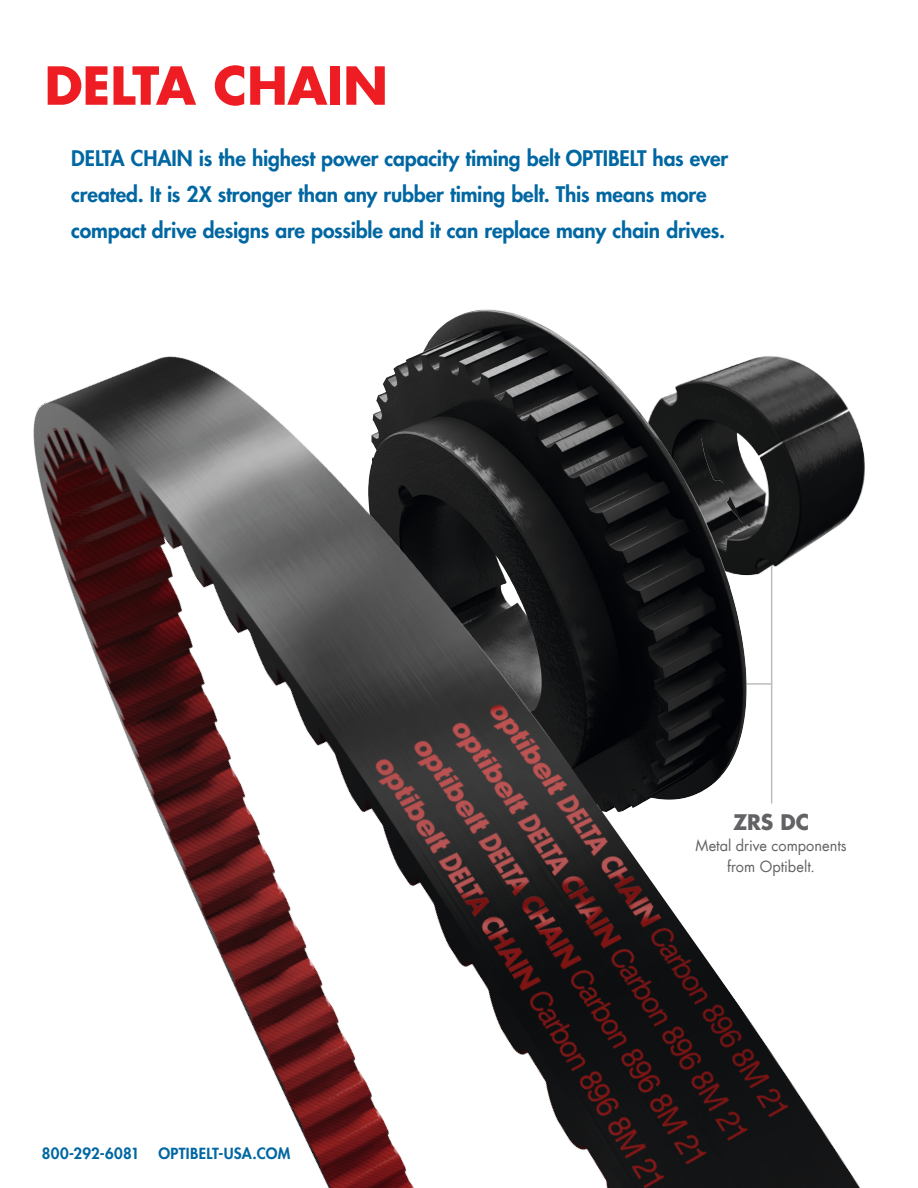
<style>
.page{position:relative;width:918px;height:1188px;background:#fff}
.page>*{position:absolute;margin:0;border:0;box-sizing:border-box;transform-origin:0 0}
.t1{font:700 51px "Futura Com";letter-spacing:-.01em;color:#ee1d23}
.Titel_DIN_A4{font:800 21px/36px "Futura Com";letter-spacing:-.005em;color:#0067a2}
.t2{font:700 21px "Futura Com";color:#636366}
.t3{font:15px "Futura Com";color:#636366}
.Webadresse_DIN_A4{font:800 15px "Futura Com";letter-spacing:.02em;color:#0067a2}
</style>
<div class="page">
<img style="left:33px;top:309px;width:832px;height:879px">
<p class="t1" style="left:44px;top:46px;width:345px">DELTA CHAIN</p>
<p class="Titel_DIN_A4" style="left:71px;top:139px;width:658px">DELTA CHAIN is the highest power capacity timing belt OPTIBELT has ever created. It is 2X stronger than any rubber timing belt. This means more</p>
<p class="Titel_DIN_A4" style="left:71px;top:211px;width:655px">compact drive designs are possible and it can replace many chain drives.</p>
<p class="Webadresse_DIN_A4" style="left:42px;top:1142px;width:99px">800-292-6081</p>
<p class="Webadresse_DIN_A4" style="left:158px;top:1142px;width:133px">OPTIBELT-USA.COM</p>
<p class="t2" style="left:733px;top:806px;width:78px">ZRS DC</p>
<p class="t3" style="left:695px;top:835px;width:153px">Metal drive components</p>
<p class="t3" style="left:727px;top:856px;width:89px">from Optibelt.</p>
</div>
